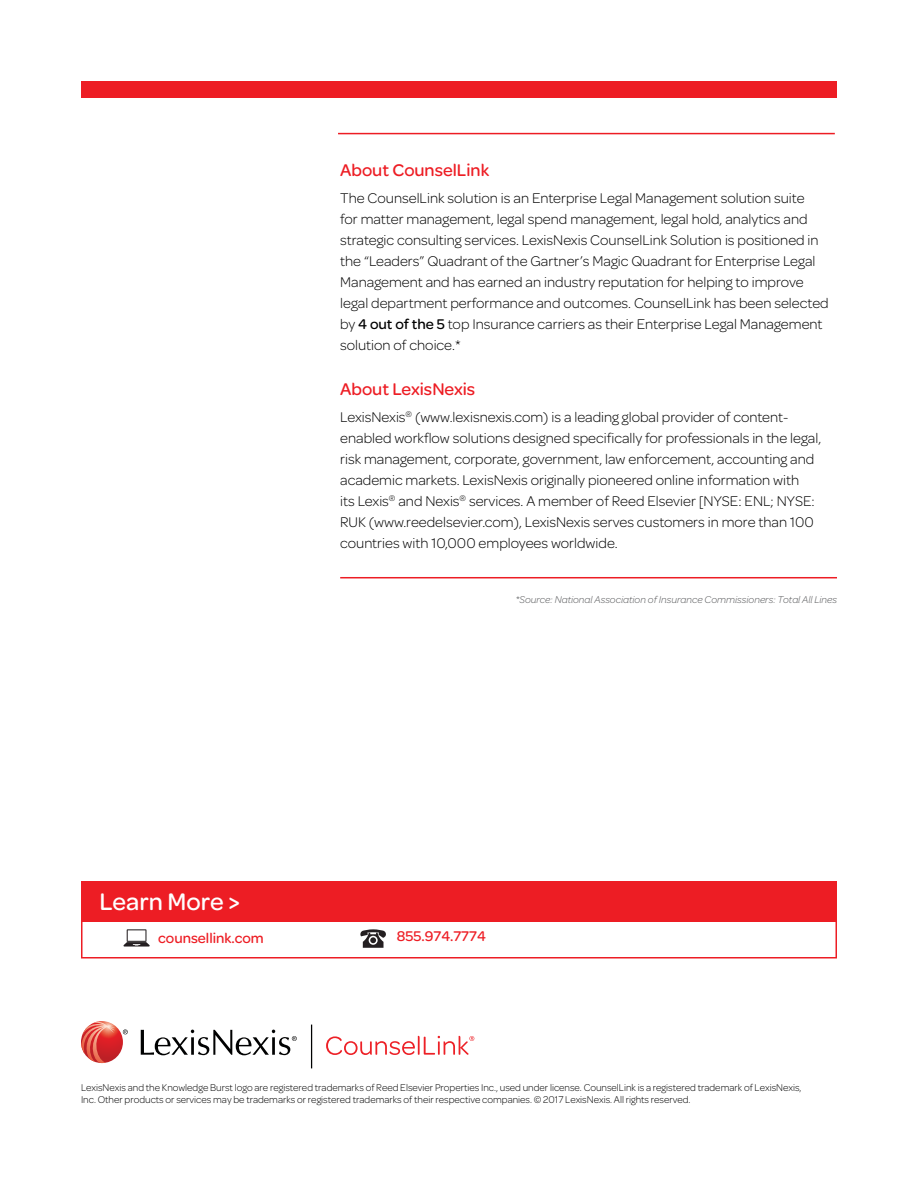
<style>
.page{position:relative;width:918px;height:1188px;background:#fff}
.page>*{position:absolute;margin:0;border:0;box-sizing:border-box;transform-origin:0 0}
.t1{font:500 25.5px "Omnes";color:#fff}
.t2{font:500 18px "Omnes";color:#ed1d24}
.t3{font:300 15px/21px "Omnes";color:#000}
.t4{font:500 15px "Omnes";color:#ed1d24}
.t5{font:300 10.5px/12.6px "Omnes";color:#000}
.t6{font:italic 300 10.5px "Omnes";color:#58595b}
.s1{font-weight:500}
</style>
<div class="page">
<hr style="left:338px;top:133px;width:497px;height:1px;background:#ed1d24">
<hr style="left:340px;top:577px;width:497px;height:1px;background:#ed1d24">
<div style="left:81px;top:881px;width:756px;height:77px;border:2px solid #ed1d24"></div>
<div style="left:81px;top:881px;width:756px;height:40px;background:#ed1d24"></div>
<svg style="left:123px;top:1030px;width:5px;height:4px"></svg>
<svg style="left:141px;top:1030px;width:156px;height:25px"></svg>
<svg style="left:81px;top:1021px;width:42px;height:42px"></svg>
<svg style="left:81px;top:1022px;width:34px;height:41px"></svg>
<hr style="left:311px;top:1025px;width:1px;height:43px;background:#000101">
<svg style="left:326px;top:1036px;width:148px;height:19px"></svg>
<svg style="left:360px;top:929px;width:26px;height:19px"></svg>
<svg style="left:124px;top:929px;width:26px;height:18px"></svg>
<div style="left:81px;top:81px;width:756px;height:16px;background:#ed1d24"></div>
<p class="t2" style="left:340px;top:157px;width:151px">About CounselLink</p>
<p class="t3" style="left:340px;top:188px;width:490px">The CounselLink solution is an Enterprise Legal Management solution suite<br>for matter management, legal spend management, legal hold, analytics and strategic consulting services. LexisNexis CounselLink Solution is positioned in the “Leaders” Quadrant of the Gartner’s Magic Quadrant for Enterprise Legal Management and has earned an industry reputation for helping to improve legal department performance and outcomes. CounselLink has been selected by <span class="s1">4 out of the 5</span> top Insurance carriers as their Enterprise Legal Management solution of choice.*</p>
<p class="t2" style="left:340px;top:376px;width:137px">About LexisNexis</p>
<p class="t3" style="left:340px;top:406px;width:483px">LexisNexis<sup>®</sup> (www.lexisnexis.com) is a leading global provider of content&shy;enabled workflow solutions designed specifically for professionals in the legal, risk management, corporate, government, law enforcement, accounting and academic markets. LexisNexis originally pioneered online information with<br>its Lexis<sup>®</sup> and Nexis<sup>®</sup> services. A member of Reed Elsevier [NYSE: ENL; NYSE:<br>RUK (www.reedelsevier.com), LexisNexis serves customers in more than 100 countries with 10,000 employees worldwide.</p>
<p class="t6" style="left:516px;top:593px;width:323px">*Source: National Association of Insurance Commissioners: Total All Lines</p>
<h1 class="t1" style="left:100px;top:884px;width:142px">Learn More &gt;</h1>
<p class="t4" style="left:158px;top:927px;width:107px">counsellink.com</p>
<p class="t4" style="left:397px;top:926px;width:91px">855.974.7774</p>
<p class="t5" style="left:81px;top:1081px;width:722px">LexisNexis and the Knowledge Burst logo are registered trademarks of Reed Elsevier Properties Inc., used under license. CounselLink is a registered trademark of LexisNexis,<br>Inc. Other products or services may be trademarks or registered trademarks of their respective companies. © 2017 LexisNexis. All rights reserved.</p>
</div>
